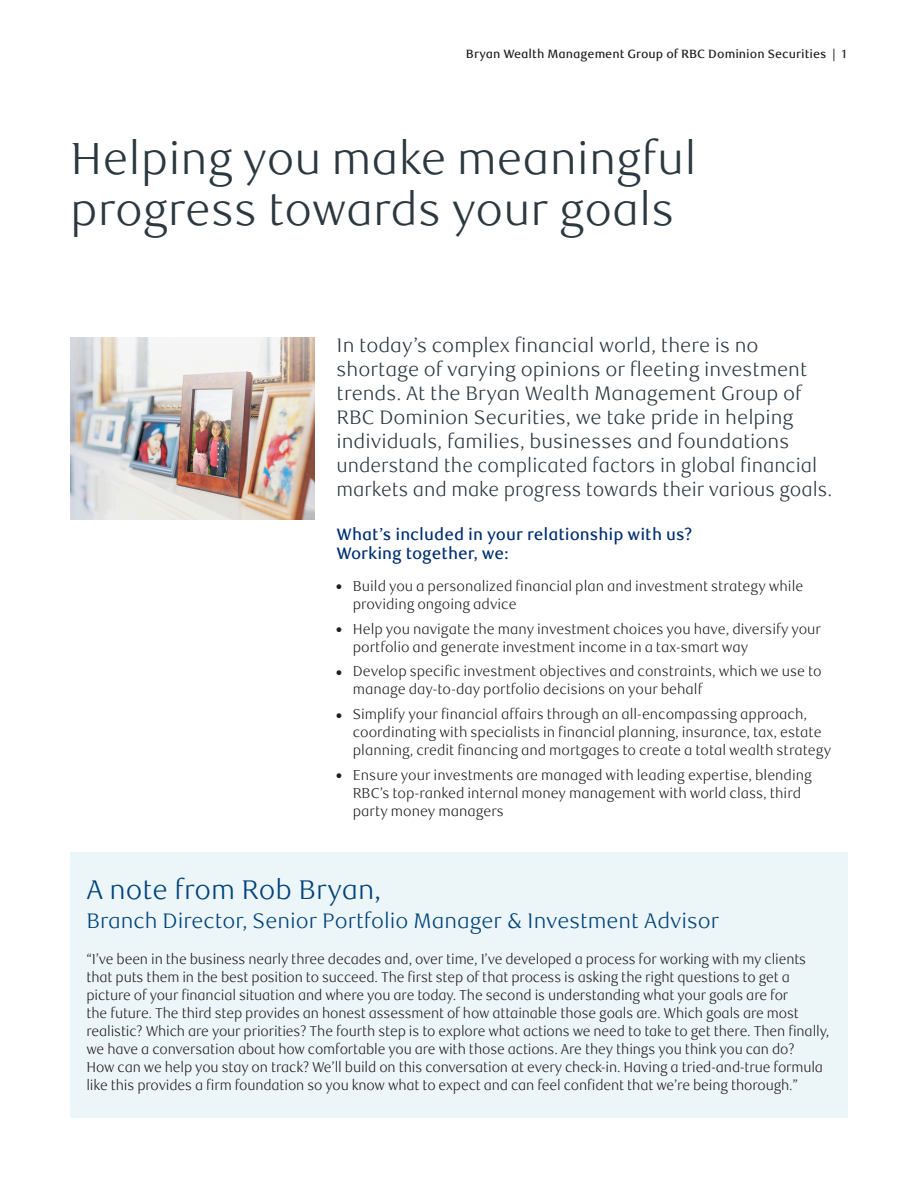
<style>
.page{position:relative;width:918px;height:1188px;background:#fff}
.page>*{position:absolute;margin:0;border:0;box-sizing:border-box;transform-origin:0 0}
._1-Main_Title_Slate{font:300 45px/51px "RBC Text";color:#2c3840}
.t1{font:300 27px "RBC Text";color:#004279}
.t2{font:300 21px "RBC Text";color:#004279}
.t3{font:300 19.5px/24px "RBC Text";color:#2c3840}
._4-Text_Headline{font:500 16.5px/19.5px "RBC Text";color:#002f73}
.t4{font:300 14.25px/18px "RBC Text";letter-spacing:-.01em;color:#231f20;scale:.95 1}
.t5{font:300 14.25px/18px "RBC Text";letter-spacing:-.01em;color:#231f20}
.t6{font:500 12px "RBC Text";color:#231f20}
</style>
<div class="page">
<img style="left:70px;top:338px;width:245px;height:181px">
<div style="left:70px;top:852px;width:778px;height:266px;background:#ecf5f8"></div>
<p class="t6" style="left:466px;top:47px;width:382px">Bryan Wealth Management Group of RBC Dominion Securities | 1</p>
<p class="_1-Main_Title_Slate" style="left:70px;top:134px;width:628px">Helping you make meaningful progress towards your goals</p>
<p class="t3" style="left:337px;top:333px;width:497px">In today’s complex financial world, there is no shortage of varying opinions or fleeting investment trends. At the Bryan Wealth Management Group of RBC Dominion Securities, we take pride in helping individuals, families, businesses and foundations understand the complicated factors in global financial markets and make progress towards their various goals.</p>
<p class="_4-Text_Headline" style="left:337px;top:525px;width:358px">What’s included in your relationship with us?<br>Working together, we:</p>
<p class="t5" style="left:353px;top:577px;width:452px;text-indent:-16px">● Build you a personalized financial plan and investment strategy while providing ongoing advice</p>
<p class="t5" style="left:353px;top:620px;width:470px;text-indent:-16px">● Help you navigate the many investment choices you have, diversify your portfolio and generate investment income in a tax-smart way</p>
<p class="t5" style="left:353px;top:663px;width:471px;text-indent:-16px">● Develop specific investment objectives and constraints, which we use to manage day-to-day portfolio decisions on your behalf</p>
<p class="t5" style="left:353px;top:705px;width:480px;text-indent:-16px">● Simplify your financial affairs through an all-encompassing approach, coordinating with specialists in financial planning, insurance, tax, estate planning, credit financing and mortgages to create a total wealth strategy</p>
<p class="t5" style="left:353px;top:766px;width:461px;text-indent:-16px">● Ensure your investments are managed with leading expertise, blending<br>RBC’s top-ranked internal money management with world class, third party money managers</p>
<p class="t1" style="left:86px;top:874px;width:296px">A note from Rob Bryan,</p>
<p class="t2" style="left:86px;top:909px;width:634px">Branch Director, Senior Portfolio Manager &amp; Investment Advisor</p>
<p class="t4" style="left:86px;top:950px;width:784px">“I’ve been in the business nearly three decades and, over time, I’ve developed a process for working with my clients that puts them in the best position to succeed. The first step of that process is asking the right questions to get a picture of your financial situation and where you are today. The second is understanding what your goals are for<br>the future. The third step provides an honest assessment of how attainable those goals are. Which goals are most realistic? Which are your priorities? The fourth step is to explore what actions we need to take to get there. Then finally, we have a conversation about how comfortable you are with those actions. Are they things you think you can do?<br>How can we help you stay on track? We’ll build on this conversation at every check-in. Having a tried-and-true formula like this provides a firm foundation so you know what to expect and can feel confident that we’re being thorough.”</p>
</div>
